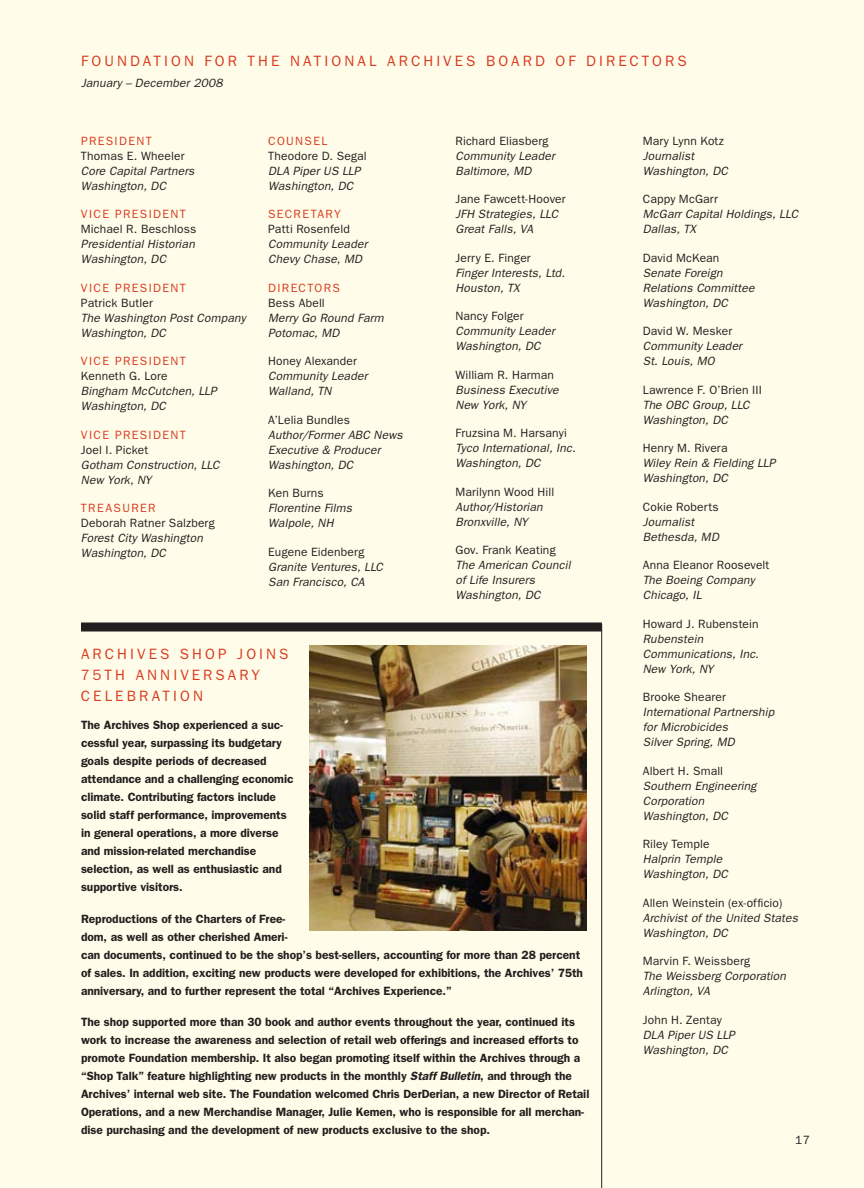
<style>
.page{position:relative;width:864px;height:1188px;background:#fffde9}
.page>*{position:absolute;margin:0;border:0;box-sizing:border-box;transform-origin:0 0}
.t1{font:15px/21px "Franklin Gothic";letter-spacing:.205em;color:#d93b20}
.t2{font:italic 12px/15px "Franklin Gothic";color:#231f20}
.t3{font:600 12px/18px "Franklin Gothic";letter-spacing:-.005em;color:#231f20}
.t4{font:12px "Franklin Gothic";letter-spacing:.015em;color:#231f20}
.t5{font:12px "Franklin Gothic";letter-spacing:.11em;color:#d93b20}
.s1{font-style:italic}
</style>
<div class="page">
<hr style="left:601px;top:624px;width:1px;height:564px;background:#231f20">
<div style="left:81px;top:622px;width:521px;height:10px;background:#231f20"></div>
<img style="left:309px;top:646px;width:277px;height:284px">
<p class="t1" style="left:81px;top:50px;width:73px">FO UNDATIO</p>
<p class="t1" style="left:184px;top:50px;width:32px">N FOR</p>
<p class="t1" style="left:248px;top:50px;width:12px">THE</p>
<p class="t1" style="left:290px;top:50px;width:24px">NATIO</p>
<p class="t1" style="left:344px;top:50px;width:24px">NAL</p>
<p class="t1" style="left:387px;top:50px;width:12px">ARCHIVES</p>
<p class="t1" style="left:486px;top:50px;width:25px">BOAR</p>
<p class="t1" style="left:535px;top:50px;width:32px">D OF</p>
<p class="t1" style="left:586px;top:50px;width:25px">DIRECTORS</p>
<p class="t2" style="left:81px;top:75px;width:143px">January – December 2008</p>
<p class="t5" style="left:81px;top:134px;width:72px">President</p>
<p class="t4" style="left:81px;top:149px;width:105px">Thomas E. Wheeler</p>
<p class="t2" style="left:81px;top:163px;width:115px">Core Capital Partners<br>Washington, DC</p>
<p class="t5" style="left:81px;top:207px;width:106px">Vice President</p>
<p class="t4" style="left:81px;top:222px;width:117px">Michael R. Beschloss</p>
<p class="t2" style="left:81px;top:236px;width:115px">Presidential Historian<br>Washington, DC</p>
<p class="t5" style="left:81px;top:281px;width:106px">Vice President</p>
<p class="t4" style="left:81px;top:296px;width:74px">Patrick Butler</p>
<p class="t2" style="left:81px;top:310px;width:166px">The Washington Post Company<br>Washington, DC</p>
<p class="t5" style="left:81px;top:354px;width:106px">Vice President</p>
<p class="t4" style="left:81px;top:369px;width:88px">Kenneth G. Lore</p>
<p class="t2" style="left:81px;top:383px;width:125px">Bingham McCutchen, LLP<br>Washington, DC</p>
<p class="t5" style="left:81px;top:428px;width:106px">Vice President</p>
<p class="t4" style="left:81px;top:443px;width:69px">Joel I . Picket</p>
<p class="t2" style="left:81px;top:457px;width:128px">Gotham Construction, LLC<br>New York, NY</p>
<p class="t5" style="left:81px;top:501px;width:9px">TREAS</p>
<p class="t5" style="left:122px;top:501px;width:18px">URER</p>
<p class="t4" style="left:81px;top:516px;width:135px">Deborah Ratner Salzberg</p>
<p class="t2" style="left:81px;top:530px;width:123px">Forest City Washington<br>Washington, DC</p>
<p class="t5" style="left:268px;top:134px;width:45px">COUNSEL</p>
<p class="t4" style="left:268px;top:149px;width:100px">Theodore D. Segal</p>
<p class="t2" style="left:268px;top:163px;width:86px">DLA Piper US LLP<br>Washington, DC</p>
<p class="t5" style="left:268px;top:207px;width:10px">SECRETARY</p>
<p class="t4" style="left:268px;top:222px;width:83px">Patti Rosenfeld</p>
<p class="t2" style="left:268px;top:236px;width:102px">Community Leader<br>Chevy Chase, MD</p>
<p class="t5" style="left:268px;top:281px;width:73px">Directors</p>
<p class="t4" style="left:268px;top:296px;width:58px">Bess Abell</p>
<p class="t2" style="left:268px;top:310px;width:117px">Merry Go Round Farm<br>Potomac, MD</p>
<p class="t4" style="left:268px;top:354px;width:90px">Honey Alexander</p>
<p class="t2" style="left:268px;top:368px;width:102px">Community Leader<br>Walland, TN</p>
<p class="t4" style="left:268px;top:413px;width:83px">A’Lelia Bundles</p>
<p class="t2" style="left:268px;top:427px;width:136px">Author/Former ABC News<br>Executive &amp; Producer<br>Washington, DC</p>
<p class="t4" style="left:268px;top:486px;width:57px">Ken Burns</p>
<p class="t2" style="left:268px;top:500px;width:85px">Florentine Films<br>Walpole, NH</p>
<p class="t4" style="left:268px;top:545px;width:98px">Eugene Eidenberg</p>
<p class="t2" style="left:268px;top:559px;width:104px">Granite Ventures, LLC<br>San Francisco, CA</p>
<p class="t4" style="left:456px;top:134px;width:95px">Richard Eliasberg</p>
<p class="t2" style="left:456px;top:148px;width:102px">Community Leader<br>Baltimore, MD</p>
<p class="t4" style="left:456px;top:192px;width:112px">Jane Fawcett-H oover</p>
<p class="t2" style="left:456px;top:206px;width:91px">JFH Strategies, LLC<br>Great Falls, VA</p>
<p class="t4" style="left:456px;top:251px;width:77px">Jerry E. Finger</p>
<p class="t2" style="left:455px;top:265px;width:111px">Finger Interests, Ltd.<br>Houston, TX</p>
<p class="t4" style="left:455px;top:309px;width:70px">Nancy Folger</p>
<p class="t2" style="left:455px;top:323px;width:102px">Community Leader<br>Washington, DC</p>
<p class="t4" style="left:455px;top:368px;width:100px">William R. Harman</p>
<p class="t2" style="left:455px;top:382px;width:105px">Business Executive<br>New York, NY</p>
<p class="t4" style="left:455px;top:426px;width:113px">Fruzsina M. H arsanyi</p>
<p class="t2" style="left:455px;top:440px;width:122px">Tyco International, Inc.<br>Washington, DC</p>
<p class="t4" style="left:455px;top:485px;width:100px">Marilynn Wood H ill</p>
<p class="t2" style="left:455px;top:499px;width:89px">Author/Historian<br>Bronxville, NY</p>
<p class="t4" style="left:455px;top:543px;width:102px">Gov. Frank Keating</p>
<p class="t2" style="left:455px;top:557px;width:117px">The American Council of Life Insurers<br>Washington, DC</p>
<p class="t1" style="left:81px;top:643px;width:209px">Archives Shop Join s<br>75th Ann</p>
<p class="t1" style="left:81px;top:664px;width:181px;text-indent:92px">iversary<br>Celeb ration</p>
<p class="t3" style="left:81px;top:716px;width:214px">The Archives Shop experienced a suc&shy;cessful year, surpassing its budgetary goals despite periods of decreased attendance and a challenging economic climate. Contributing factors include solid staff performance, improvements in general operations, a more diverse and mission-related merchandise selection, as well as enthusiastic and supportive visitors.</p>
<p class="t3" style="left:81px;top:909px;width:504px">Reproductions of the Charters of Free-<br>dom, as well as other cherished Ameri-<br>can documents, continued to be the shop’s best-sellers, accounting for more than 28 percent of sales. In addition, exciting new products were developed for exhibitions, the Archives’ 75th anniversary, and to further represent the total “Archives Experience.”</p>
<p class="t3" style="left:81px;top:1013px;width:510px">The shop supported more than 30 book and author events throughout the year, continued its work to increase the awareness and selection of retail web offerings and increased efforts to promote Foundation membership. It also began promoting itself within the Archives through a “Shop Talk” feature highlighting new products in the monthly <span class="s1">Staff Bulletin</span>, and through the Archives’ internal web site. The Foundation welcomed Chris DerDerian, a new Director of Retail Operations, and a new Merchandise Manager, Julie Kemen, who is responsible for all merchan&shy;dise purchasing and the development of new products exclusive to the shop.</p>
<p class="t4" style="left:643px;top:134px;width:83px">Mary Lynn Kotz</p>
<p class="t2" style="left:643px;top:148px;width:86px">Journalist<br>Washington, DC</p>
<p class="t4" style="left:643px;top:192px;width:77px">Cappy McGarr</p>
<p class="t2" style="left:643px;top:206px;width:144px">McGarr Capital Holdings, LLC<br>Dallas, TX</p>
<p class="t4" style="left:643px;top:251px;width:78px">David McKean</p>
<p class="t2" style="left:643px;top:265px;width:113px">Senate Foreign<br>Relations Committee<br>Washington, DC</p>
<p class="t4" style="left:643px;top:324px;width:91px">David W. Mesker</p>
<p class="t2" style="left:643px;top:338px;width:102px">Community Leader<br>St. Louis, MO</p>
<p class="t4" style="left:643px;top:383px;width:113px">Lawrence F. O’Brien III</p>
<p class="t2" style="left:643px;top:397px;width:96px">The OBC Group, LLC<br>Washington, DC</p>
<p class="t4" style="left:643px;top:441px;width:86px">Henry M. Rivera</p>
<p class="t2" style="left:643px;top:455px;width:122px">Wiley Rein &amp; Fielding LLP<br>Washington, DC</p>
<p class="t4" style="left:643px;top:500px;width:77px">Cokie Roberts</p>
<p class="t2" style="left:643px;top:514px;width:78px">Journalist<br>Bethesda, MD</p>
<p class="t4" style="left:643px;top:558px;width:128px">Anna Eleanor Roosevelt</p>
<p class="t2" style="left:643px;top:572px;width:114px">The Boeing Company<br>Chicago, IL</p>
<p class="t4" style="left:643px;top:617px;width:117px">Howard J. Rubenstein</p>
<p class="t2" style="left:643px;top:631px;width:118px">Rubenstein<br>Communications, Inc.<br>New York, NY</p>
<p class="t4" style="left:643px;top:690px;width:85px">Brooke Shearer</p>
<p class="t2" style="left:643px;top:704px;width:133px">International Partnership for Microbicides<br>Silver Spring, MD</p>
<p class="t4" style="left:643px;top:764px;width:82px">Albert H . Small</p>
<p class="t2" style="left:643px;top:778px;width:115px">Southern Engineering<br>Corporation<br>Washington, DC</p>
<p class="t4" style="left:643px;top:837px;width:68px">Riley Temple</p>
<p class="t2" style="left:643px;top:851px;width:86px">Halprin Temple<br>Washington, DC</p>
<p class="t4" style="left:643px;top:896px;width:141px">Allen Weinstein (ex-officio)</p>
<p class="t2" style="left:643px;top:910px;width:157px">Archivist of the United States<br>Washington, DC</p>
<p class="t4" style="left:643px;top:954px;width:109px">Marvin F. Weissberg</p>
<p class="t2" style="left:643px;top:968px;width:145px">The Weissberg Corporation<br>Arlington, VA</p>
<p class="t4" style="left:643px;top:1013px;width:81px">John H . Zentay</p>
<p class="t2" style="left:643px;top:1027px;width:86px">DLA Piper US LLP<br>Washington, DC</p>
<p class="t4" style="left:795px;top:1133px;width:16px">17</p>
</div>
